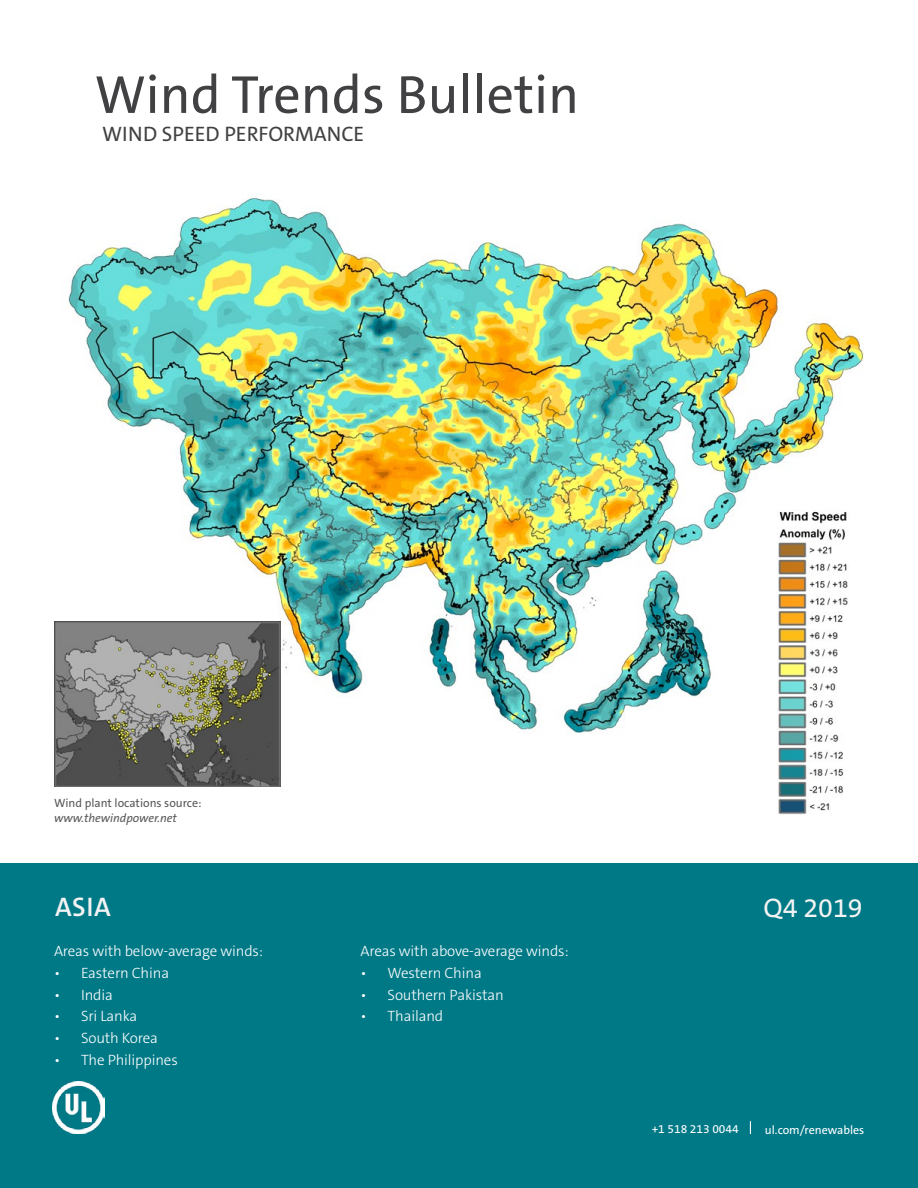
<style>
.page{position:relative;width:918px;height:1188px;background:#fff}
.page>*{position:absolute;margin:0;border:0;box-sizing:border-box;transform-origin:0 0}
.t1{font:54px "The Sans C5";color:#414042}
.t2{font:27px "The Sans C5";color:#f3f3f3}
.t3{font:600 27px "The Sans C5";color:#f3f3f3}
.t4{font:21px "The Sans C5";color:#414042}
.t5{font:300 15px "The Sans C5";letter-spacing:-.01em;color:#fff}
.t6{font:12px "The Sans C5";color:#fff}
.t7{font:12px "The Sans C5";color:#58595b}
.t8{font:italic 12px "The Sans C5";color:#58595b}
</style>
<div class="page">
<div style="left:0;top:864px;width:918px;height:324px;background:#007987"></div>
<img style="left:62px;top:197px;width:802px;height:548px">
<img style="left:54px;top:622px;width:226px;height:164px">
<img style="left:777px;top:510px;width:77px;height:304px">
<svg style="left:750px;top:1121px;width:1px;height:13px"></svg>
<img style="left:52px;top:1082px;width:53px;height:52px">
<h1 class="t1" style="left:94px;top:60px;width:486px">Wind Trends Bulletin</h1>
<h3 class="t4" style="left:102px;top:120px;width:264px">WIND SPEED PERFORMANCE</h3>
<p class="t7" style="left:54px;top:795px;width:149px">Wind plant locations source:</p>
<p class="t8" style="left:54px;top:810px;width:125px">www.thewindpower.net</p>
<h2 class="t3" style="left:55px;top:890px;width:57px">ASIA</h2>
<p class="t5" style="left:54px;top:941px;width:211px">Areas with below-average winds:</p>
<p class="t5" style="left:54px;top:963px;width:117px">• Eastern China</p>
<p class="t5" style="left:54px;top:985px;width:60px">• India</p>
<p class="t5" style="left:54px;top:1007px;width:85px">• Sri Lanka</p>
<p class="t5" style="left:54px;top:1028px;width:105px">• South Korea</p>
<p class="t5" style="left:54px;top:1050px;width:125px">• The Philippines</p>
<p class="t5" style="left:361px;top:941px;width:210px">Areas with above-average winds:</p>
<p class="t5" style="left:361px;top:963px;width:123px">• Western China</p>
<p class="t5" style="left:361px;top:985px;width:145px">• Southern Pakistan</p>
<p class="t5" style="left:361px;top:1007px;width:84px">• Thailand</p>
<h2 class="t2" style="left:764px;top:891px;width:101px">Q4 2019</h2>
<p class="t6" style="left:652px;top:1121px;width:89px">+1 518 213 0044</p>
<p class="t6" style="left:765px;top:1122px;width:101px">ul.com/renewables</p>
</div>
